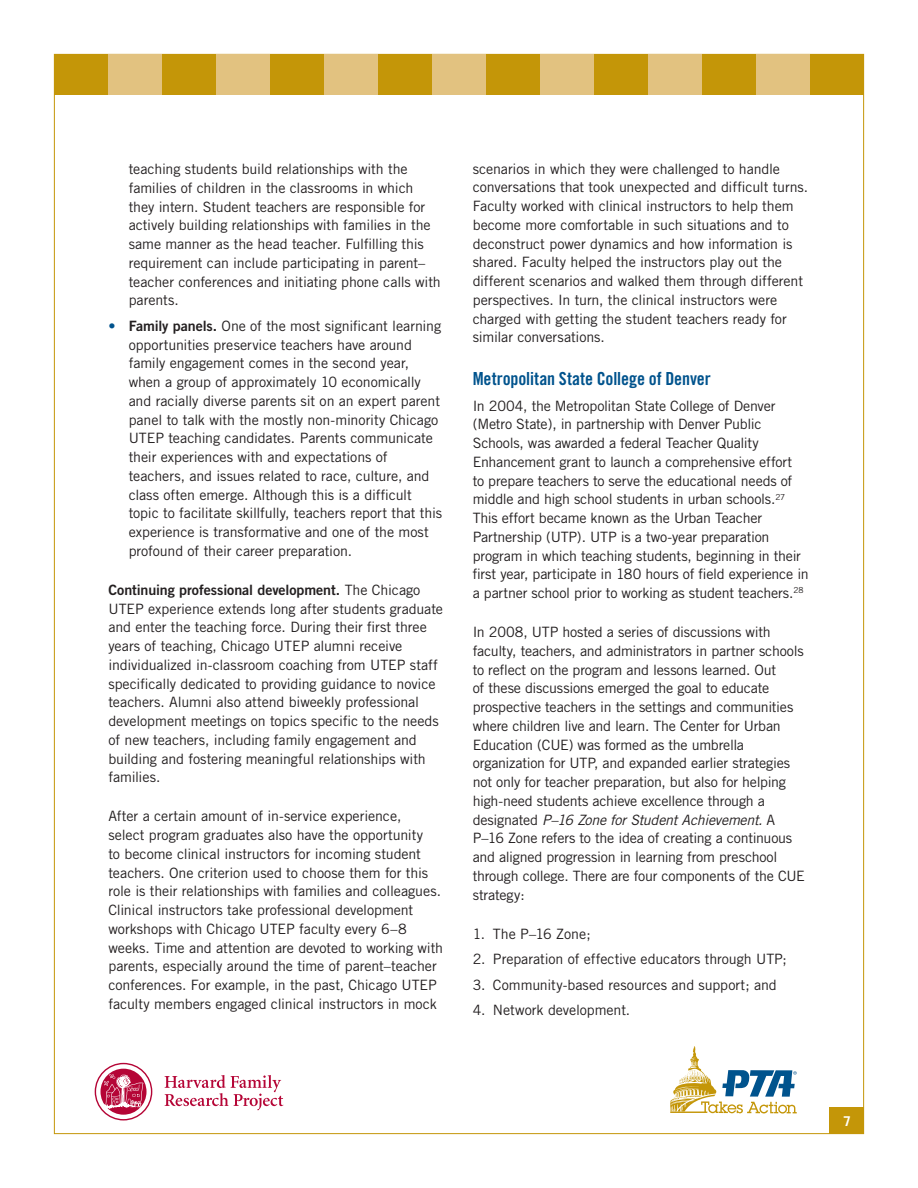
<style>
.page{position:relative;width:918px;height:1188px;background:#fff}
.page>*{position:absolute;margin:0;border:0;box-sizing:border-box;transform-origin:0 0}
.header_3{font:18px "Trade Gothic Bold Cond Twenty";letter-spacing:-.005em;color:#00538d}
.body{font:14.25px/18.8px "Trade Gothic";letter-spacing:-.01em;color:#231f20}
.bullet{font:14.25px/18.8px "Trade Gothic";letter-spacing:-.005em;color:#231f20}
.t1{font:700 13.5px "Trade Gothic";color:#fff}
.s1{color:#00538d}
.s2{font-family:"Trade Gothic Bold Two"}
.s3{font-style:italic}
</style>
<div class="page">
<div style="left:54px;top:54px;width:810px;height:40px;background:#c49608"></div>
<div style="left:108px;top:54px;width:54px;height:40px;background:#e2c280"></div>
<div style="left:216px;top:54px;width:54px;height:40px;background:#e2c280"></div>
<div style="left:324px;top:54px;width:54px;height:40px;background:#e2c280"></div>
<div style="left:432px;top:54px;width:54px;height:40px;background:#e2c280"></div>
<div style="left:540px;top:54px;width:54px;height:40px;background:#e2c280"></div>
<div style="left:648px;top:54px;width:54px;height:40px;background:#e2c280"></div>
<div style="left:756px;top:54px;width:54px;height:40px;background:#e2c280"></div>
<div style="left:830px;top:1107px;width:34px;height:27px;background:#c49608"></div>
<svg style="left:670px;top:1046px;width:127px;height:68px"></svg>
<svg style="left:165px;top:1075px;width:118px;height:35px"></svg>
<svg style="left:95px;top:1063px;width:57px;height:58px"></svg>
<p class="bullet" style="left:129px;top:160px;width:314px">teaching students build relationships with the families of children in the classrooms in which they intern. Student teachers are responsible for actively building relationships with families in the same manner as the head teacher. Fulfilling this requirement can include participating in parent– teacher conferences and initiating phone calls with parents.</p>
<p class="bullet" style="left:129px;top:316px;width:315px;text-indent:-20px"><span class="s1">•</span> <span class="s2">Family panels.</span> One of the most significant learning opportunities preservice teachers have around family engagement comes in the second year, when a group of approximately 10 economically and racially diverse parents sit on an expert parent panel to talk with the mostly non-minority Chicago UTEP teaching candidates. Parents communicate their experiences with and expectations of teachers, and issues related to race, culture, and class often emerge. Although this is a difficult topic to facilitate skillfully, teachers report that this experience is transformative and one of the most profound of their career preparation.</p>
<p class="body" style="left:108px;top:580px;width:336px"><span class="s2">Continuing professional development.</span> The Chicago UTEP experience extends long after students graduate and enter the teaching force. During their first three years of teaching, Chicago UTEP alumni receive individualized in-classroom coaching from UTEP staff specifically dedicated to providing guidance to novice teachers. Alumni also attend biweekly professional development meetings on topics specific to the needs of new teachers, including family engagement and building and fostering meaningful relationships with families.</p>
<p class="body" style="left:108px;top:807px;width:336px">After a certain amount of in-service experience,<br>select program graduates also have the opportunity<br>to become clinical instructors for incoming student teachers. One criterion used to choose them for this role is their relationships with families and colleagues.<br>Clinical instructors take professional development workshops with Chicago UTEP faculty every 6–8 weeks. Time and attention are devoted to working with parents, especially around the time of parent–teacher conferences. For example, in the past, Chicago UTEP faculty members engaged clinical instructors in mock</p>
<p class="body" style="left:473px;top:159px;width:337px">scenarios in which they were challenged to handle conversations that took unexpected and difficult turns.<br>Faculty worked with clinical instructors to help them become more comfortable in such situations and to deconstruct power dynamics and how information is shared. Faculty helped the instructors play out the different scenarios and walked them through different perspectives. In turn, the clinical instructors were charged with getting the student teachers ready for similar conversations.</p>
<p class="header_3" style="left:473px;top:368px;width:239px">Metropolitan State College of Denver</p>
<p class="body" style="left:473px;top:396px;width:338px">In 2004, the Metropolitan State College of Denver (Metro State), in partnership with Denver Public Schools, was awarded a federal Teacher Quality Enhancement grant to launch a comprehensive effort<br>to prepare teachers to serve the educational needs of middle and high school students in urban schools.<sup>27<br></sup>This effort became known as the Urban Teacher Partnership (UTP). UTP is a two-year preparation program in which teaching students, beginning in their first year, participate in 180 hours of field experience in a partner school prior to working as student teachers.<sup>28</sup></p>
<p class="body" style="left:473px;top:623px;width:334px">In 2008, UTP hosted a series of discussions with faculty, teachers, and administrators in partner schools to reflect on the program and lessons learned. Out<br>of these discussions emerged the goal to educate prospective teachers in the settings and communities where children live and learn. The Center for Urban Education (CUE) was formed as the umbrella organization for UTP, and expanded earlier strategies not only for teacher preparation, but also for helping high-need students achieve excellence through a designated <span class="s3">P–16 Zone for Student Achievement.</span> A P–16 Zone refers to the idea of creating a continuous and aligned progression in learning from preschool through college. There are four components of the CUE strategy:</p>
<p class="bullet" style="left:473px;top:924px;width:120px">1. The P–16 Zone;</p>
<p class="bullet" style="left:473px;top:950px;width:316px">2. Preparation of effective educators through UTP;</p>
<p class="bullet" style="left:473px;top:975px;width:306px">3. Community-based resources and support; and</p>
<p class="bullet" style="left:473px;top:1001px;width:159px">4. Network development.</p>
<p class="t1" style="left:843px;top:1113px;width:9px">7</p>
</div>
